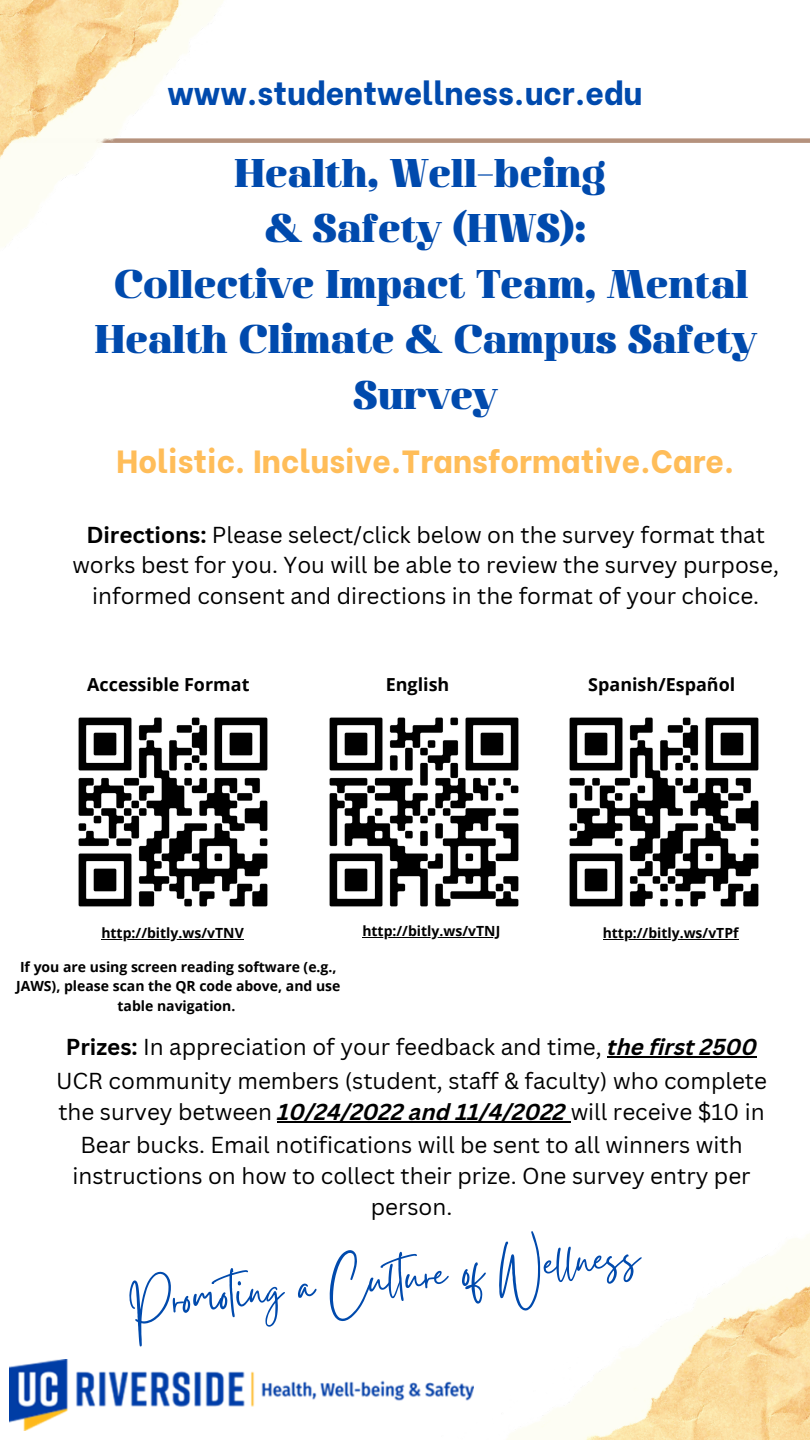
<style>
.page{position:relative;width:810px;height:1440px;background:#fff}
.page>*{position:absolute;margin:0;border:0;box-sizing:border-box;transform-origin:0 0}
.t1{font:58px "Gistesy";color:#004aad}
.t2{font:900 40px/55.5px "Athachantr";color:#004aad;text-align:center}
.t3{font:800 32.1px "Be Vietnam";color:#004aad}
.t4{font:800 32px "Be Vietnam";color:#ffbd59}
.t5{font:22.5px/30.8px "Canva Sans";color:#000;text-align:center}
.t6{font:700 18px "Open Sans";color:#000}
.t7{font:700 14px/19.5px "Open Sans";color:#000;text-align:center}
.s1{font-weight:700}
.s2{font-weight:700;font-style:italic}
</style>
<div class="page">
<img style="left:569px;top:717px;width:190px;height:190px">
<img style="left:329px;top:717px;width:190px;height:190px">
<img style="left:78px;top:717px;width:190px;height:190px">
<div style="left:0;top:138px;width:810px;height:5px;background:#b5927d"></div>
<img style="left:0;top:0;width:415px;height:246px">
<img style="left:507px;top:1236px;width:303px;height:204px">
<img style="left:10px;top:1359px;width:464px;height:72px">
<hr style="left:607px;top:1057px;width:150px;height:1px;background:#000">
<hr style="left:278px;top:1121px;width:293px;height:2px;background:#000">
<hr style="left:362px;top:937px;width:138px;height:1px;background:#000">
<hr style="left:101px;top:939px;width:143px;height:1px;background:#000">
<hr style="left:603px;top:939px;width:136px;height:1px;background:#000">
<h3 class="t3" style="left:167px;top:67px;width:477px">www.studentwellness.ucr.edu</h3>
<h2 class="t2" style="left:95px;top:147px;width:663px">Health, Well-being<br>&amp; Safety (HWS):<br>Collective Impact Team, Mental<br>Health Climate &amp; Campus Safety<br>Survey</h2>
<h3 class="t4" style="left:117px;top:434px;width:620px">Holistic. Inclusive.Transformative.Care.</h3>
<p class="t5" style="left:72px;top:519px;width:708px"><span class="s1">Directions:</span> Please select/click below on the survey format that works best for you. You will be able to review the survey purpose, informed consent and directions in the format of your choice.</p>
<p class="t6" style="left:87px;top:672px;width:164px">Accessible Format</p>
<p class="t6" style="left:386px;top:672px;width:65px">English</p>
<p class="t6" style="left:588px;top:672px;width:149px">Spanish/Español</p>
<p class="t7" style="left:101px;top:923px;width:144px">http://bitly.ws/vTNV</p>
<p class="t7" style="left:362px;top:921px;width:139px">http://bitly.ws/vTNJ</p>
<p class="t7" style="left:603px;top:923px;width:137px">http://bitly.ws/vTPf</p>
<p class="t7" style="left:16px;top:956px;width:326px">If you are using screen reading software (e.g.,<br>JAWS), please scan the QR code above, and use table navigation.</p>
<p class="t5" style="left:56px;top:1029px;width:713px;line-height:33.8px"><span class="s1">Prizes:</span> In appreciation of your feedback and time, <span class="s2">the first 2500<br></span>UCR community members (student, staff &amp; faculty) who complete</p>
<p class="t5" style="left:58px;top:1094px;width:708px;line-height:33.8px">the survey between <span class="s2">10/24/2022 and 11/4/2022</span> will receive $10 in<br>Bear bucks. Email notifications will be sent to all winners with</p>
<p class="t5" style="left:72px;top:1160px;width:680px">instructions on how to collect their prize. One survey entry per person.</p>
<h1 class="t1" style="left:124px;top:1261px;width:516px;rotate:-5deg">Promoting a Culture of Wellness</h1>
</div>
